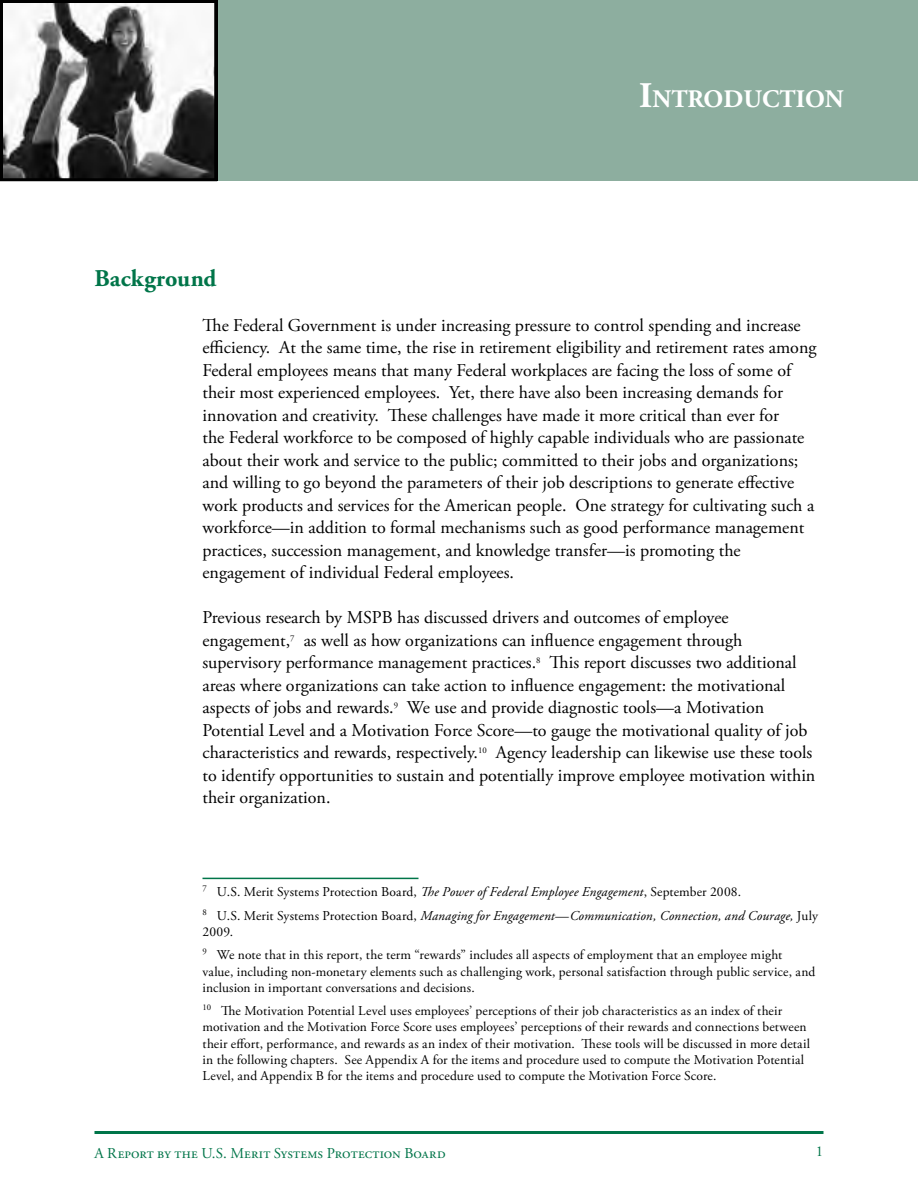
<style>
.page{position:relative;width:918px;height:1188px;background:#fff}
.page>*{position:absolute;margin:0;border:0;box-sizing:border-box;transform-origin:0 0}
.t1{font:700 25.2px "Adobe Garamond Pro";color:#fff}
.t2{font:700 24px "Adobe Garamond Pro";letter-spacing:.01em;color:#007549}
.t3{font:18px/22.5px "Adobe Garamond Pro";color:#000}
.t4{font:15px "Adobe Garamond Pro";letter-spacing:.01em;color:#007549}
.t5{font:13.5px/16.2px "Adobe Garamond Pro";letter-spacing:.005em;color:#000}
.t6{font:italic 13.5px/23.4px "Adobe Garamond Pro";letter-spacing:.01em;color:#000}
.s1{font-size:36px}
.s2{font-style:normal}
</style>
<div class="page">
<div style="left:1px;top:0;width:917px;height:181px;background:#8dae9f"></div>
<hr style="left:94px;top:1131px;width:730px;height:3px;background:#007549">
<img style="left:4px;top:4px;width:209px;height:173px">
<div style="left:0;top:0;width:217px;height:181px;border:3px solid #000"></div>
<hr style="left:202px;top:878px;width:216px;height:1px;background:#007549">
<h1 class="t1" style="left:639px;top:84px;width:206px"><span class="s1">I</span>NTRODUCTION</h1>
<h2 class="t2" style="left:94px;top:264px;width:124px">Background</h2>
<p class="t3" style="left:202px;top:314px;width:616px">The Federal Government is under increasing pressure to control spending and increase efficiency. At the same time, the rise in retirement eligibility and retirement rates among Federal employees means that many Federal workplaces are facing the loss of some of their most experienced employees. Yet, there have also been increasing demands for innovation and creativity. These challenges have made it more critical than ever for<br>the Federal workforce to be composed of highly capable individuals who are passionate about their work and service to the public; committed to their jobs and organizations; and willing to go beyond the parameters of their job descriptions to generate effective work products and services for the American people. One strategy for cultivating such a workforce—in addition to formal mechanisms such as good performance management practices, succession management, and knowledge transfer—is promoting the engagement of individual Federal employees.</p>
<p class="t3" style="left:202px;top:607px;width:614px">Previous research by MSPB has discussed drivers and outcomes of employee engagement,<sup>7</sup> as well as how organizations can influence engagement through supervisory performance management practices.<sup>8</sup> This report discusses two additional areas where organizations can take action to influence engagement: the motivational aspects of jobs and rewards.<sup>9</sup> We use and provide diagnostic tools—a Motivation Potential Level and a Motivation Force Score—to gauge the motivational quality of job characteristics and rewards, respectively.<sup>10</sup> Agency leadership can likewise use these tools to identify opportunities to sustain and potentially improve employee motivation within their organization.</p>
<p class="t6" style="left:202px;top:881px;width:617px"><sup>7</sup> <span class="s2">U.S. Merit Systems Protection Board,</span> The Power of Federal Employee Engagement<span class="s2">, September 2008.<br></span><sup>8</sup> <span class="s2">U.S. Merit Systems Protection Board,</span> Managing for Engagement—Communication, Connection, and Courage, <span class="s2">July</span></p>
<p class="t5" style="left:202px;top:920px;width:581px;line-height:23.4px">2009.<br><sup>9</sup> We note that in this report, the term “rewards” includes all aspects of employment that an employee might</p>
<p class="t5" style="left:202px;top:964px;width:614px">value, including non-monetary elements such as challenging work, personal satisfaction through public service, and inclusion in important conversations and decisions.</p>
<p class="t5" style="left:202px;top:1003px;width:609px"><sup>10</sup> The Motivation Potential Level uses employees’ perceptions of their job characteristics as an index of their motivation and the Motivation Force Score uses employees’ perceptions of their rewards and connections between their effort, performance, and rewards as an index of their motivation. These tools will be discussed in more detail in the following chapters. See Appendix A for the items and procedure used to compute the Motivation Potential Level, and Appendix B for the items and procedure used to compute the Motivation Force Score.</p>
<p class="t4" style="left:94px;top:1144px;width:353px">A Report by the U.S. Merit Systems Protection Board</p>
<p class="t4" style="left:816px;top:1142px;width:9px">1</p>
</div>
